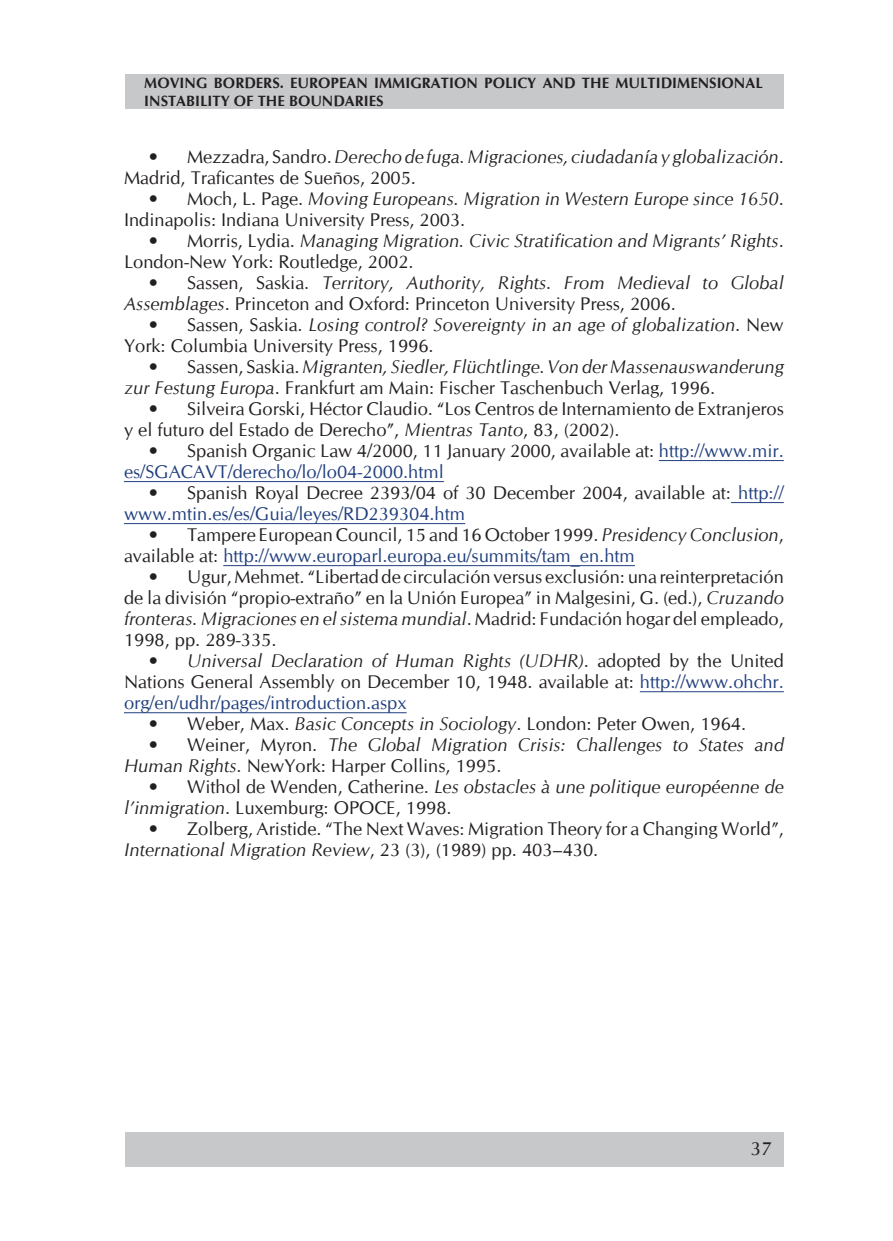
<style>
.page{position:relative;width:893px;height:1241px;background:#fff}
.page>*{position:absolute;margin:0;border:0;box-sizing:border-box;transform-origin:0 0}
.t1{font:19.25px "CG Omega";color:#231f20}
.t2{font:18.38px/21px "CG Omega";color:#231f20}
.t3{font:italic 18.38px/21px "CG Omega";color:#231f20}
.t4{font:700 14.88px/17.8px "CG Omega";color:#231f20}
.s1{font-style:italic}
.s2{font-style:normal}
.s3{color:#213f7d}
</style>
<div class="page">
<div style="left:126px;top:1132px;width:658px;height:34px;background:#c7c8ca"></div>
<div style="left:126px;top:74px;width:658px;height:35px;background:#c7c8ca"></div>
<hr style="left:659px;top:460px;width:125px;height:1px;background:#213f7d">
<hr style="left:124px;top:481px;width:320px;height:1px;background:#213f7d">
<hr style="left:731px;top:502px;width:53px;height:1px;background:#213f7d">
<hr style="left:124px;top:523px;width:341px;height:1px;background:#213f7d">
<hr style="left:223px;top:565px;width:412px;height:1px;background:#213f7d">
<hr style="left:640px;top:691px;width:144px;height:1px;background:#213f7d">
<hr style="left:124px;top:712px;width:283px;height:1px;background:#213f7d">
<p class="t4" style="left:144px;top:74px;width:620px">MOVING BORDERS. EUROPEAN IMMIGRATION POLICY AND THE MULTIDIMENSIONAL<br>INSTABILITY OF THE BOUNDARIES</p>
<p class="t2" style="left:124px;top:146px;width:661px;text-indent:25px">• Mezzadra, Sandro. <span class="s1">Derecho de fuga. Migraciones, ciudadanía y globalización</span>.<br>Madrid, Traficantes de Sueños, 2005.</p>
<p class="t2" style="left:124px;top:188px;width:661px;text-indent:25px">• Moch, L. Page. <span class="s1">Moving Europeans. Migration in Western Europe since 1650</span>.<br>Indinapolis: Indiana University Press, 2003.</p>
<p class="t3" style="left:124px;top:230px;width:661px;text-indent:25px"><span class="s2">• Morris, Lydia.</span> Managing Migration. Civic Stratification and Migrants’ Rights<span class="s2">.<br>London-New York: Routledge, 2002.</span></p>
<p class="t2" style="left:124px;top:272px;width:661px;text-indent:25px">• Sassen, Saskia. <span class="s1">Territory, Authority, Rights. From Medieval to Global<br>Assemblages</span>. Princeton and Oxford: Princeton University Press, 2006.</p>
<p class="t2" style="left:124px;top:314px;width:661px;text-indent:25px">• Sassen, Saskia. <span class="s1">Losing control? Sovereignty in an age of globalization</span>. New<br>York: Columbia University Press, 1996.</p>
<p class="t3" style="left:124px;top:356px;width:661px;text-indent:25px"><span class="s2">• Sassen, Saskia.</span> Migranten, Siedler, Flüchtlinge. Von der Massenauswanderung zur Festung Europa<span class="s2">. Frankfurt am Main: Fischer Taschenbuch Verlag, 1996.</span></p>
<p class="t2" style="left:124px;top:398px;width:661px;text-indent:25px">• Silveira Gorski, Héctor Claudio. “Los Centros de Internamiento de Extranjeros y el futuro del Estado de Derecho”, <span class="s1">Mientras Tanto</span>, 83, (2002).</p>
<p class="t2" style="left:124px;top:440px;width:661px;text-indent:25px">• Spanish Organic Law 4/2000, 11 January 2000, available at: <span class="s3">http://www.mir. es/SGACAVT/derecho/lo/lo04-2000.html</span></p>
<p class="t2" style="left:124px;top:482px;width:661px;text-indent:25px">• Spanish Royal Decree 2393/04 of 30 December 2004, available at: <span class="s3">http:// www.mtin.es/es/Guia/leyes/RD239304.htm</span></p>
<p class="t2" style="left:124px;top:524px;width:661px;text-indent:25px">• Tampere European Council, 15 and 16 October 1999. <span class="s1">Presidency Conclusion</span>, available at: <span class="s3">http://www.europarl.europa.eu/summits/tam_en.htm</span></p>
<p class="t2" style="left:124px;top:566px;width:661px;text-align:justify;text-indent:25px">• Ugur, Mehmet. “Libertad de circulación versus exclusión: una reinterpretación de la división “propio-extraño” en la Unión Europea” in Malgesini, G. (ed.), <span class="s1">Cruzando fronteras. Migraciones en el sistema mundial</span>. Madrid: Fundación hogar del empleado, 1998, pp. 289-335.</p>
<p class="t2" style="left:124px;top:650px;width:661px;text-align:justify;text-indent:25px">• <span class="s1">Universal Declaration of Human Rights (UDHR)</span>. adopted by the United Nations General Assembly on December 10, 1948. available at: <span class="s3">http://www.ohchr. org/en/udhr/pages/introduction.aspx</span></p>
<p class="t2" style="left:149px;top:713px;width:599px">• Weber, Max. <span class="s1">Basic Concepts in Sociology</span>. London: Peter Owen, 1964.</p>
<p class="t3" style="left:124px;top:734px;width:661px;text-indent:25px"><span class="s2">• Weiner, Myron.</span> The Global Migration Crisis: Challenges to States and<br>Human Rights<span class="s2">. NewYork: Harper Collins, 1995.</span></p>
<p class="t3" style="left:124px;top:776px;width:661px;text-indent:25px"><span class="s2">• Withol de Wenden, Catherine.</span> Les obstacles à une politique européenne de l’inmigration<span class="s2">. Luxemburg: OPOCE, 1998.</span></p>
<p class="t2" style="left:124px;top:818px;width:661px;text-indent:25px">• Zolberg, Aristide. “The Next Waves: Migration Theory for a Changing World”,<br><span class="s1">International Migration Review</span>, 23 (3), (1989) pp. 403–430.</p>
<p class="t1" style="left:750px;top:1136px;width:23px">37</p>
</div>
